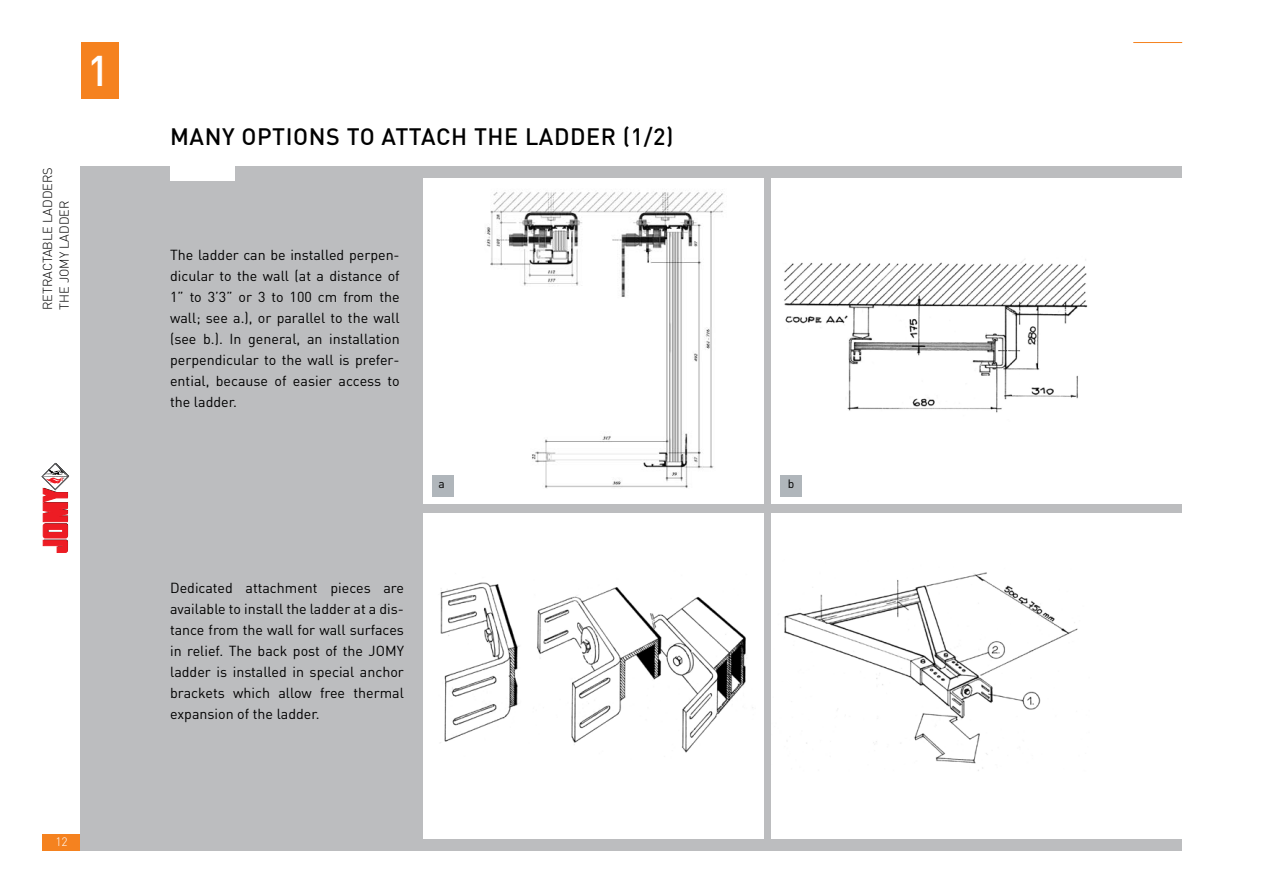
<style>
.page{position:relative;width:1263px;height:893px;background:#fff}
.page>*{position:absolute;margin:0;border:0;box-sizing:border-box;transform-origin:0 0}
.t1{font:500 42px "DIN";color:#fff}
.t2{font:500 23.25px "DIN";letter-spacing:.025em;color:#000}
.t3{font:14.25px/21px "DIN";color:#000;text-align:justify}
.t4{font:300 12.75px/16.5px "DIN";color:#000}
.t5{font:300 12px "DIN";color:#fff}
.t6{font:12px "DIN";color:#000}
.t7{font:2.1px "Helvetica";color:#000}
</style>
<div class="page">
<div style="left:81px;top:43px;width:37px;height:56px;background:#f5821f"></div>
<hr style="left:1133px;top:42px;width:49px;height:1px;background:#f5821f">
<div style="left:43px;top:834px;width:38px;height:16px;background:#f5821f"></div>
<div style="left:81px;top:166px;width:1101px;height:684px;background:#bcbdbf"></div>
<div style="left:423px;top:514px;width:340px;height:325px;background:#fff"></div>
<img style="left:440px;top:582px;width:313px;height:171px">
<div style="left:772px;top:514px;width:423px;height:325px;background:#fff"></div>
<img style="left:783px;top:572px;width:295px;height:199px">
<img style="left:423px;top:179px;width:340px;height:325px">
<div style="left:772px;top:179px;width:420px;height:325px;background:#fff"></div>
<img style="left:784px;top:259px;width:304px;height:154px">
<div style="left:170px;top:165px;width:65px;height:16px;background:#fff"></div>
<div style="left:432px;top:475px;width:21px;height:22px;background:#b0b6bb"></div>
<div style="left:780px;top:475px;width:22px;height:22px;background:#b0b6bb"></div>
<svg style="left:42px;top:463px;width:27px;height:90px"></svg>
<h1 class="t1" style="left:87px;top:44px;width:24px">1</h1>
<p class="t4" style="left:39px;top:310px;width:145px;rotate:-90deg">Retractable ladders<br>The JOMY ladder</p>
<p class="t7" style="left:62px;top:479px;width:3px;rotate:-90deg">®</p>
<p class="t5" style="left:55px;top:834px;width:6px">12</p>
<h2 class="t2" style="left:170px;top:122px;width:505px">MANY OPTIONS TO ATTACH THE LADDER (1/2)</h2>
<p class="t3" style="left:170px;top:244px;width:231px">The ladder can be installed perpen&shy;dicular to the wall (at a distance of 1” to 3’3” or 3 to 100 cm from the wall; see a.), or parallel to the wall (see b.). In general, an installation perpendicular to the wall is prefer&shy;ential, because of easier access to the ladder.</p>
<p class="t6" style="left:438px;top:476px;width:8px">a</p>
<p class="t6" style="left:788px;top:476px;width:8px">b</p>
<p class="t3" style="left:170px;top:577px;width:235px">Dedicated attachment pieces are available to install the ladder at a dis&shy;tance from the wall for wall surfaces in relief. The back post of the JOMY ladder is installed in special anchor brackets which allow free thermal expansion of the ladder.</p>
</div>
